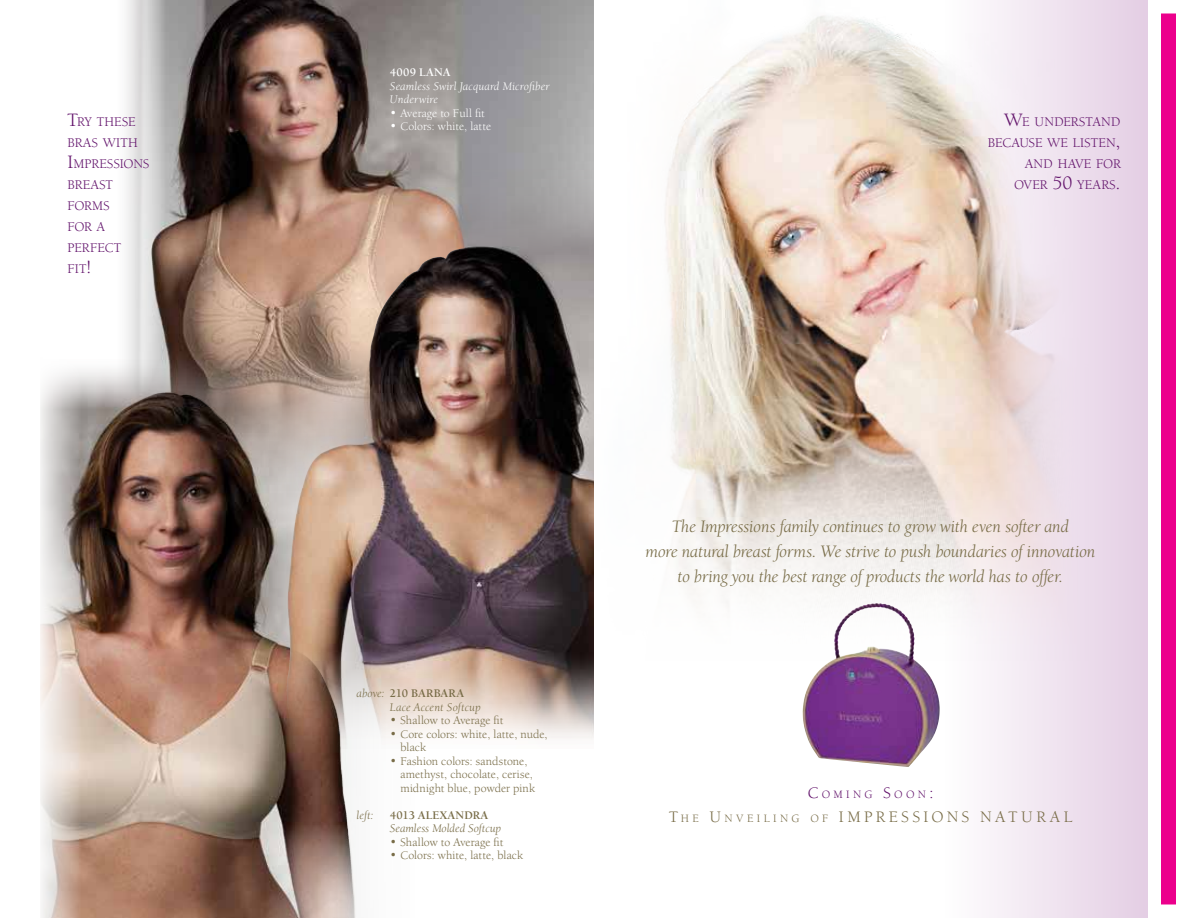
<style>
.page{position:relative;width:1188px;height:918px;background:#fff}
.page>*{position:absolute;margin:0;border:0;box-sizing:border-box;transform-origin:0 0}
.t1{font:italic 18px/24.9px "Berkeley Oldstyle IT Cby BT";letter-spacing:-.005em;color:#786c47;text-align:center}
.t2{font:16.5px "Berkeley Oldstyle IT Cby BT";color:#786c47}
.t3{font:13.65px/21px "Berkeley Oldstyle IT Cby BT";letter-spacing:.01em;color:#61116a;text-align:right}
.t4{font:12px/13.5px "Berkeley Oldstyle IT Cby BT";letter-spacing:.01em;color:#786c47}
.t5{font:italic 12px/13.5px "Berkeley Oldstyle IT Cby BT";letter-spacing:.02em;color:#786c47}
.t6{font:italic 12px/13.5px "Berkeley Oldstyle IT Cby BT";letter-spacing:.025em;color:#fff}
.t7{font:12px "Berkeley Oldstyle IT Cby BT";letter-spacing:.01em;color:#fff}
.t8{font:700 12px "Berkeley Oldstyle IT Cby BT";letter-spacing:.035em;color:#786c47}
.t9{font:700 12px "Berkeley Oldstyle IT Cby BT";letter-spacing:.03em;color:#fff}
.t10{font:11.55px "Berkeley Oldstyle IT Cby BT";letter-spacing:.28em;color:#61116a}
.s1{font-size:19.5px}
.s2{font-weight:700;font-style:normal}
.s3{font-size:16.5px}
.s4{font-size:11.55px}
</style>
<div class="page">
<img style="left:664px;top:15px;width:281px;height:660px">
<img style="left:126px;top:0;width:468px;height:355px">
<img style="left:81px;top:355px;width:275px;height:563px">
<img style="left:220px;top:146px;width:374px;height:611px">
<img style="left:848px;top:603px;width:28px;height:11px">
<img style="left:204px;top:0;width:73px;height:38px">
<img style="left:89px;top:393px;width:80px;height:67px">
<img style="left:386px;top:247px;width:90px;height:55px">
<svg style="left:40px;top:370px;width:41px;height:548px"></svg>
<svg style="left:945px;top:0;width:203px;height:918px"></svg>
<div style="left:1161px;top:13px;width:15px;height:891px;background:#ec008c"></div>
<p class="t3" style="left:68px;top:111px;width:83px;text-align:left"><span class="s1">T</span>RY THESE<br>BRAS WITH<br><span class="s1">I</span>MPRESSIONS<br>BREAST<br>FORMS<br>FOR A<br>PERFECT<br>FIT<span class="s1">!</span></p>
<p class="t9" style="left:390px;top:65px;width:62px">4009 LANA</p>
<p class="t6" style="left:390px;top:79px;width:161px">Seamless Swirl Jacquard Microfiber<br>Underwire</p>
<p class="t7" style="left:390px;top:106px;width:96px">• Average to Full fit</p>
<p class="t7" style="left:390px;top:119px;width:103px">• Colors: white, latte</p>
<p class="t3" style="left:988px;top:111px;width:134px"><span class="s1">W</span>E UNDERSTAND<br>BECAUSE WE LISTEN<span class="s1">,<br></span>AND HAVE FOR<br>OVER <span class="s1">50</span> YEARS<span class="s1">.</span></p>
<p class="t5" style="left:390px;top:687px;width:92px;text-indent:-33px">above: <span class="s2">210 BARBARA<br></span>Lace Accent Softcup</p>
<p class="t4" style="left:390px;top:714px;width:115px">• Shallow to Average fit</p>
<p class="t4" style="left:400px;top:727px;width:149px;text-indent:-10px">• Core colors: white, latte, nude, black</p>
<p class="t4" style="left:400px;top:754px;width:136px;text-indent:-10px">• Fashion colors: sandstone, amethyst, chocolate, cerise, midnight blue, powder pink</p>
<p class="t5" style="left:357px;top:808px;width:18px">left:</p>
<p class="t8" style="left:390px;top:808px;width:100px">4013 ALEXANDRA</p>
<p class="t5" style="left:390px;top:822px;width:113px">Seamless Molded Softcup</p>
<p class="t4" style="left:390px;top:835px;width:115px">• Shallow to Average fit</p>
<p class="t4" style="left:390px;top:849px;width:134px">• Colors: white, latte, black</p>
<h1 class="t1" style="left:646px;top:514px;width:451px">The Impressions family continues to grow with even softer and<br>more natural breast forms. We strive to push boundaries of innovation to bring you the best range of products the world has to offer.</h1>
<p class="t10" style="left:808px;top:787px;width:128px"><span class="s3">C</span> OMING <span class="s3">S</span>OON<span class="s3">:</span></p>
<h2 class="t2" style="left:669px;top:807px;width:232px">T<span class="s4">HE</span> U<span class="s4">NVEILING OF</span> IM PRESSIONS</h2>
<h2 class="t2" style="left:980px;top:807px;width:14px">NATU</h2>
<h2 class="t2" style="left:1036px;top:807px;width:26px">R AL</h2>
</div>
